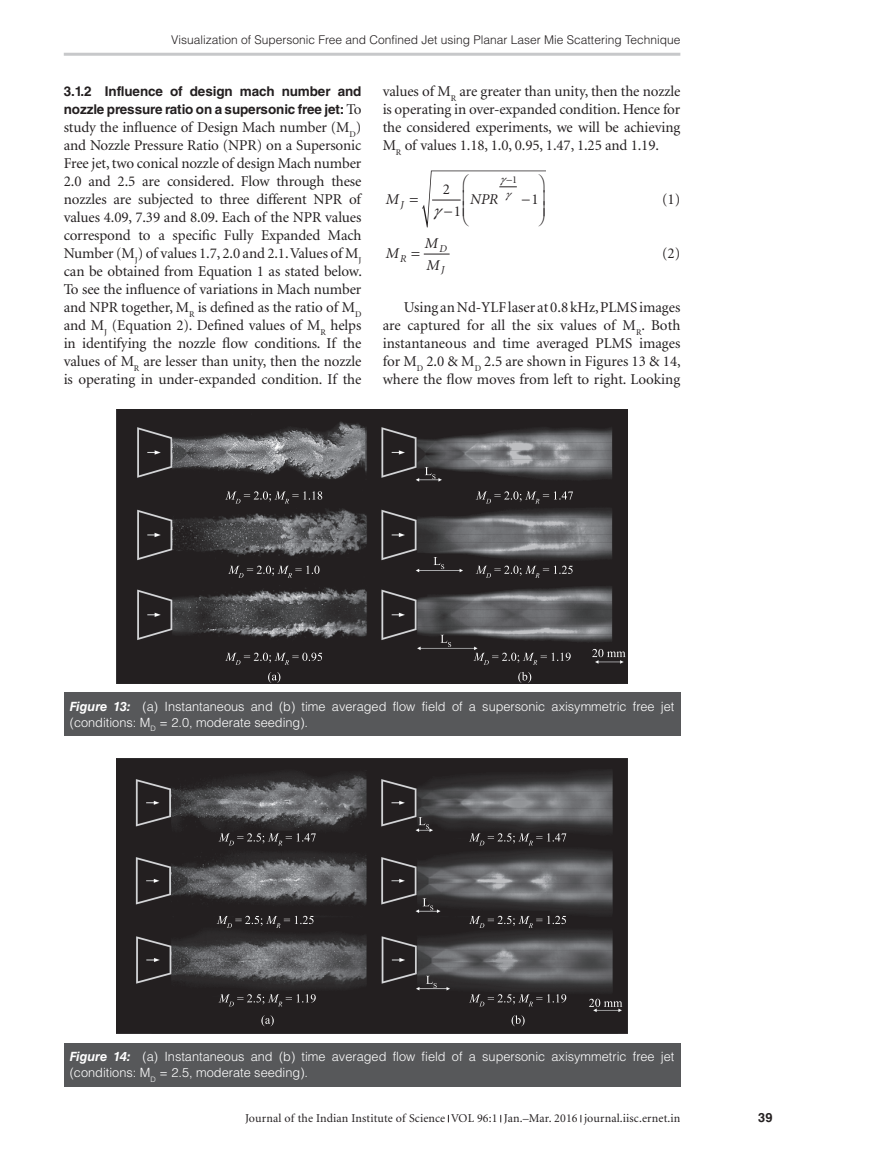
<style>
.page{position:relative;width:893px;height:1174px;background:#fff}
.page>*{position:absolute;margin:0;border:0;box-sizing:border-box;transform-origin:0 0}
.H3-runon{font:15px/18px "Minion";letter-spacing:-.01em;color:#231f20;text-align:justify}
.Tx{font:15px/18px "Minion";color:#231f20;text-align:justify}
.t1{font:italic 15px/21.6px "Minion";color:#231f20}
.Eqn-1i{font:15px "Minion";color:#231f20}
.H3-runon-2{font:700 13.5px/18px "Helvetica LT Std";letter-spacing:-.01em;color:#231f20}
.FigC{font:300 12.75px/16.5px "Helvetica LT Std";color:#fff}
.t2{font:700 12.75px "Helvetica LT Std";color:#231f20}
.t3{font:300 12px "Helvetica LT Std";color:#231f20}
.t4{font:12px "Minion";letter-spacing:.01em;color:#231f20}
.t5{font:italic 10.5px/21.6px "Minion";color:#231f20}
.t6{font:10.5px "Minion";color:#231f20}
.s1{font-family:"Minion";font-weight:400;font-size:15px}
.s2{font-weight:700;font-style:italic}
</style>
<div class="page">
<hr style="left:64px;top:53px;width:616px;height:3px;background:#c7c8ca">
<div style="left:64px;top:692px;width:616px;height:44px;background:#57585a"></div>
<img style="left:117px;top:409px;width:510px;height:274px">
<svg style="left:225px;top:491px;width:97px;height:12px"></svg>
<svg style="left:228px;top:565px;width:91px;height:13px"></svg>
<svg style="left:225px;top:652px;width:97px;height:13px"></svg>
<svg style="left:476px;top:491px;width:97px;height:12px"></svg>
<svg style="left:476px;top:565px;width:97px;height:13px"></svg>
<svg style="left:473px;top:652px;width:98px;height:13px"></svg>
<svg style="left:518px;top:672px;width:13px;height:11px"></svg>
<svg style="left:592px;top:649px;width:33px;height:8px"></svg>
<svg style="left:268px;top:672px;width:12px;height:11px"></svg>
<svg style="left:425px;top:467px;width:10px;height:12px"></svg>
<svg style="left:434px;top:557px;width:10px;height:12px"></svg>
<svg style="left:441px;top:635px;width:10px;height:12px"></svg>
<div style="left:64px;top:1042px;width:616px;height:44px;background:#57585a"></div>
<img style="left:117px;top:759px;width:510px;height:274px">
<svg style="left:218px;top:833px;width:98px;height:12px"></svg>
<svg style="left:218px;top:994px;width:98px;height:12px"></svg>
<svg style="left:469px;top:833px;width:97px;height:12px"></svg>
<svg style="left:469px;top:915px;width:97px;height:13px"></svg>
<svg style="left:217px;top:915px;width:97px;height:13px"></svg>
<svg style="left:469px;top:994px;width:97px;height:12px"></svg>
<svg style="left:512px;top:1015px;width:13px;height:11px"></svg>
<svg style="left:589px;top:998px;width:33px;height:9px"></svg>
<svg style="left:261px;top:1015px;width:13px;height:11px"></svg>
<svg style="left:419px;top:817px;width:10px;height:12px"></svg>
<svg style="left:423px;top:898px;width:10px;height:12px"></svg>
<svg style="left:426px;top:975px;width:11px;height:13px"></svg>
<svg style="left:422px;top:170px;width:124px;height:57px"></svg>
<svg style="left:423px;top:253px;width:27px;height:2px"></svg>
<p class="t3" style="left:171px;top:32px;width:511px">Visualization of Supersonic Free and Confined Jet using Planar Laser Mie Scattering Technique</p>
<p class="H3-runon-2" style="left:64px;top:82px;width:299px">3.1.2 Influence of design mach number and nozzle pressure ratio on a supersonic free jet: <span class="s1">To</span></p>
<p class="H3-runon" style="left:64px;top:119px;width:300px">study the influence of Design Mach number (M<sub>D</sub>) and Nozzle Pressure Ratio (NPR) on a Supersonic Free jet, two conical nozzle of design Mach number 2.0 and 2.5 are considered. Flow through these nozzles are subjected to three different NPR of values 4.09, 7.39 and 8.09. Each of the NPR values correspond to a specific Fully Expanded Mach Number (M<sub>J</sub>) of values 1.7, 2.0 and 2.1. Values of M<sub>J </sub>can be obtained from Equation 1 as stated below.<br>To see the influence of variations in Mach number and NPR together, M<sub>R</sub> is defined as the ratio of M<sub>D </sub>and M<sub>J</sub> (Equation 2). Defined values of M<sub>R</sub> helps in identifying the nozzle flow conditions. If the values of M<sub>R</sub> are lesser than unity, then the nozzle is operating in under-expanded condition. If the</p>
<p class="H3-runon" style="left:383px;top:83px;width:299px">values of M<sub>R</sub> are greater than unity, then the nozzle is operating in over-expanded condition. Hence for the considered experiments, we will be achieving M<sub>R</sub> of values 1.18, 1.0, 0.95, 1.47, 1.25 and 1.19.</p>
<p class="t1" style="left:386px;top:189px;width:15px">M</p>
<p class="t1" style="left:470px;top:189px;width:30px">NPR</p>
<p class="t5" style="left:400px;top:194px;width:5px">J</p>
<p class="H3-runon" style="left:444px;top:202px;width:18px">−1</p>
<p class="t6" style="left:506px;top:174px;width:12px">−1</p>
<p class="H3-runon" style="left:443px;top:181px;width:9px">2</p>
<p class="Eqn-1i" style="left:662px;top:192px;width:20px">(1)</p>
<p class="H3-runon" style="left:522px;top:191px;width:18px">−1</p>
<p class="t1" style="left:386px;top:243px;width:15px">M</p>
<p class="t1" style="left:425px;top:233px;width:16px">M<br>M</p>
<p class="t5" style="left:400px;top:248px;width:8px">R</p>
<p class="t5" style="left:439px;top:238px;width:9px">D<br>J</p>
<p class="Eqn-1i" style="left:662px;top:246px;width:20px">(2)</p>
<p class="Tx" style="left:383px;top:299px;width:300px;text-indent:21px">Using an Nd-YLF laser at 0.8 kHz, PLMS images are captured for all the six values of M<sub>R</sub>. Both instantaneous and time averaged PLMS images for M<sub>D</sub> 2.0 &amp; M<sub>D</sub> 2.5 are shown in Figures 13 &amp; 14, where the flow moves from left to right. Looking</p>
<p class="FigC" style="left:70px;top:697px;width:606px"><span class="s2">Figure 13:</span> (a) Instantaneous and (b) time averaged flow field of a supersonic axisymmetric free jet (conditions: M<sub>D</sub> = 2.0, moderate seeding).</p>
<p class="FigC" style="left:70px;top:1048px;width:606px"><span class="s2">Figure 14:</span> (a) Instantaneous and (b) time averaged flow field of a supersonic axisymmetric free jet (conditions: M<sub>D</sub> = 2.5, moderate seeding).</p>
<p class="t4" style="left:245px;top:1112px;width:437px">Journal of the Indian Institute of Science VOL 96:1 Jan.–Mar. 2016 journal.iisc.ernet.in</p>
<p class="t2" style="left:758px;top:1110px;width:16px">39</p>
</div>
